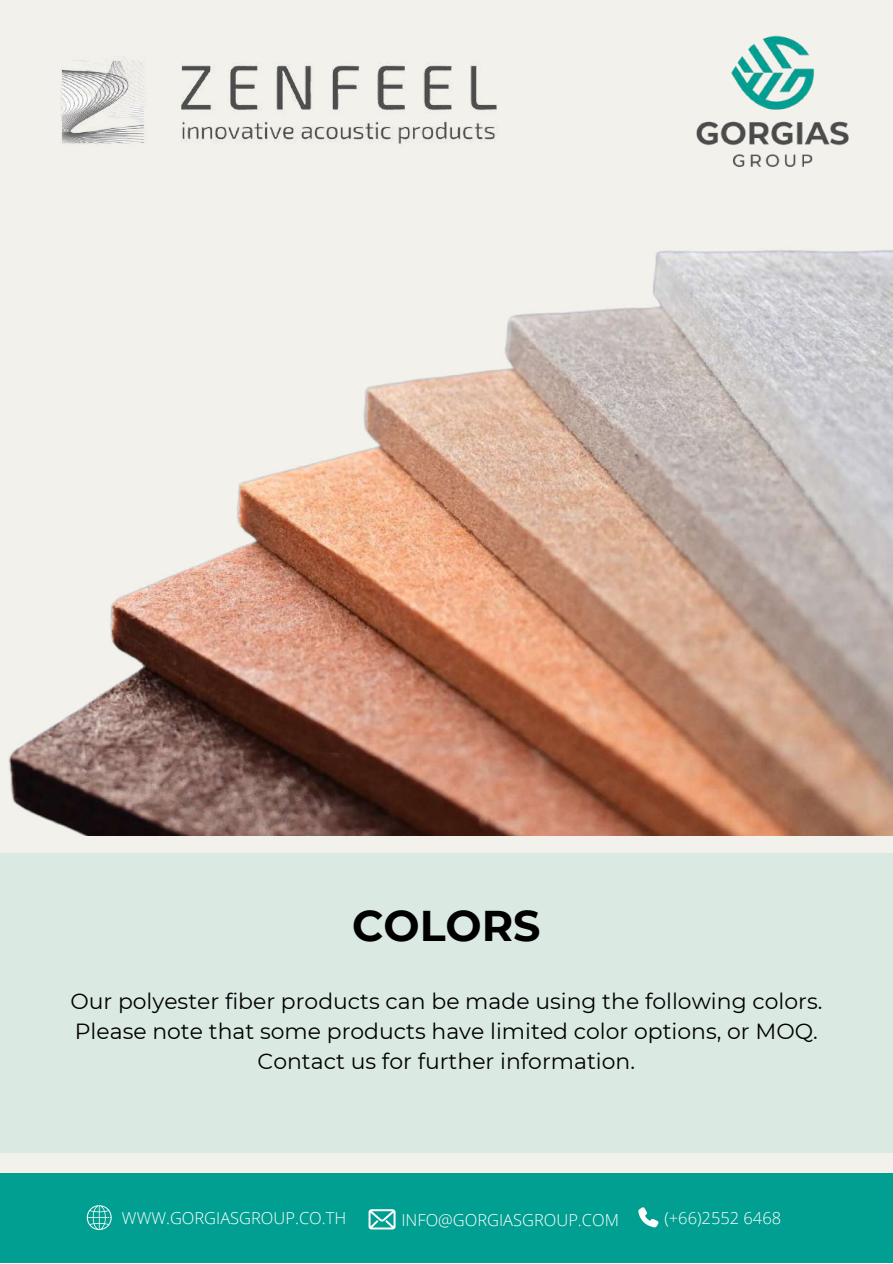
<style>
.page{position:relative;width:893px;height:1264px;background:#fff}
.page>*{position:absolute;margin:0;border:0;box-sizing:border-box;transform-origin:0 0}
.t1{font:700 42.9px "Montserrat";color:#000}
.t2{font:21.9px/30.3px "Montserrat";color:#000;text-align:center}
.t3{font:300 16.5px "Open Sans";color:#fff}
</style>
<div class="page">
<div style="left:0;top:0;width:892px;height:1262px;background:#f2f1ec"></div>
<div style="left:0;top:1173px;width:892px;height:89px;background:#009f91"></div>
<svg style="left:87px;top:1205px;width:25px;height:24px"></svg>
<svg style="left:368px;top:1209px;width:27px;height:20px"></svg>
<svg style="left:638px;top:1207px;width:20px;height:20px"></svg>
<div style="left:0;top:853px;width:892px;height:299px;background:#dbe9e3"></div>
<img style="left:61px;top:57px;width:436px;height:88px">
<img style="left:696px;top:35px;width:153px;height:132px">
<img style="left:9px;top:250px;width:883px;height:585px">
<h1 class="t1" style="left:352px;top:899px;width:190px">COLORS</h1>
<p class="t2" style="left:70px;top:985px;width:753px">Our polyester fiber products can be made using the following colors.<br>Please note that some products have limited color options, or MOQ.<br>Contact us for further information.</p>
<p class="t3" style="left:122px;top:1206px;width:226px">WWW.GORGIASGROUP.CO.TH</p>
<p class="t3" style="left:401px;top:1208px;width:219px">INFO@GORGIASGROUP.COM</p>
<p class="t3" style="left:664px;top:1206px;width:118px">(+66)2552 6468</p>
</div>
